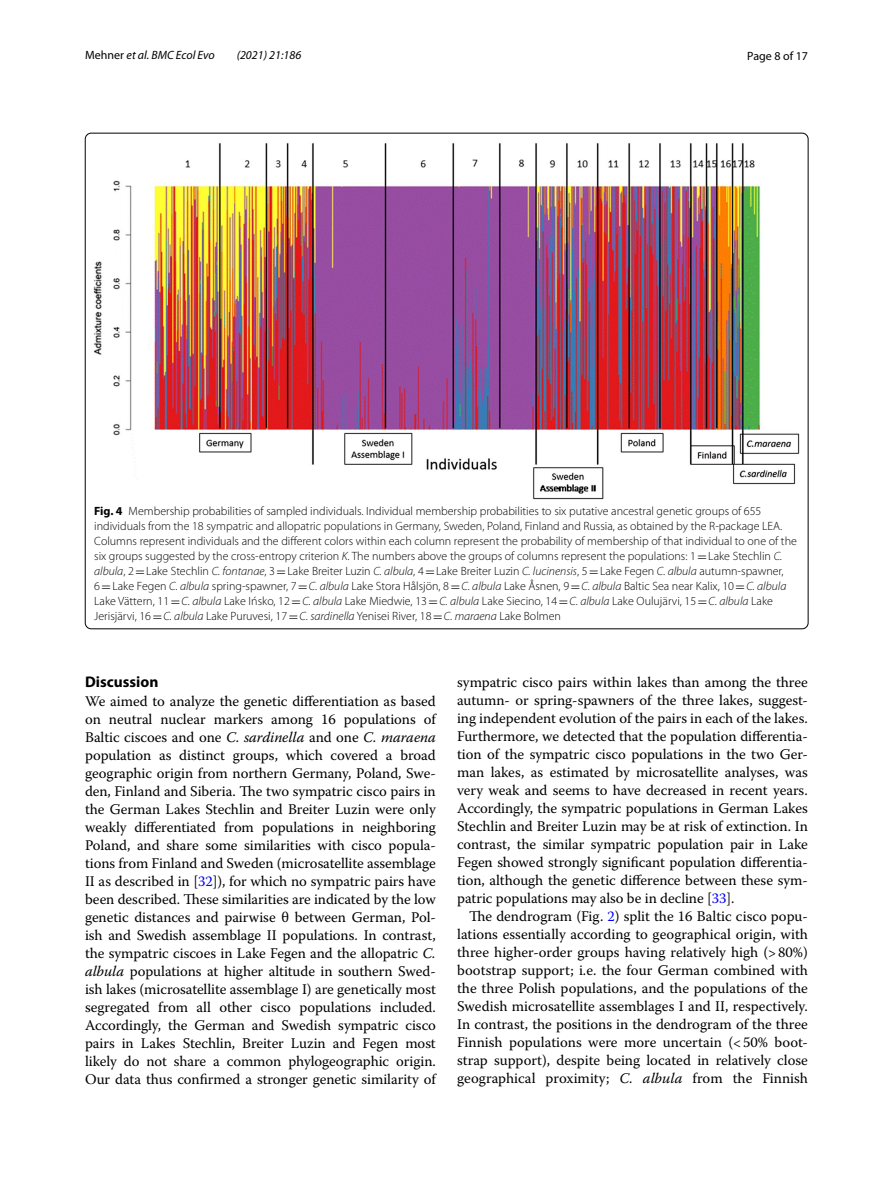
<style>
.page{position:relative;width:893px;height:1187px;background:#fff}
.page>*{position:absolute;margin:0;border:0;box-sizing:border-box;transform-origin:0 0}
.t1{font:700 15.45px "Myriad Pro";color:#000}
.t2{font:14.7px/18px "Warnock Pro";letter-spacing:-.005em;color:#000;text-align:justify}
.t3{font:300 12px/15px "Myriad Pro";color:#000}
.t4{font:italic 12px "Myriad Pro";color:#000}
.t5{font:12px "Myriad Pro";color:#000}
.s1{font-style:normal}
.s2{font-weight:700}
.s3{font-style:italic}
.s4{font-family:"MTSY";font-weight:400}
.s5{color:#00f}
</style>
<div class="page">
<img style="left:94px;top:143px;width:706px;height:356px">
<p class="t4" style="left:85px;top:48px;width:131px"><span class="s1">Mehner</span> et al. BMC Ecol Evo</p>
<p class="t4" style="left:237px;top:48px;width:66px">(2021) 21:186</p>
<p class="t5" style="left:747px;top:48px;width:62px">Page 8 of 17</p>
<p class="t3" style="left:94px;top:503px;width:704px"><span class="s2">Fig. 4</span> Membership probabilities of sampled individuals. Individual membership probabilities to six putative ancestral genetic groups of 655 individuals from the 18 sympatric and allopatric populations in Germany, Sweden, Poland, Finland and Russia, as obtained by the R-package LEA.<br>Columns represent individuals and the different colors within each column represent the probability of membership of that individual to one of the six groups suggested by the cross-entropy criterion <span class="s3">K</span>. The numbers above the groups of columns represent the populations: 1<span class="s4">=</span>Lake Stechlin <span class="s3">C. albula</span>, 2<span class="s4">=</span>Lake Stechlin <span class="s3">C. fontanae</span>, 3<span class="s4">=</span>Lake Breiter Luzin <span class="s3">C. albula</span>, 4<span class="s4">=</span>Lake Breiter Luzin <span class="s3">C. lucinensis</span>, 5<span class="s4">=</span>Lake Fegen <span class="s3">C. albula</span> autumn-spawner, 6<span class="s4">=</span>Lake Fegen <span class="s3">C. albula</span> spring-spawner, 7<span class="s4">=</span><span class="s3">C. albula</span> Lake Stora Hålsjön, 8<span class="s4">=</span><span class="s3">C. albula</span> Lake Åsnen, 9<span class="s4">=</span><span class="s3">C. albula</span> Baltic Sea near Kalix, 10<span class="s4">=</span><span class="s3">C. albula </span>Lake Vättern, 11<span class="s4">=</span><span class="s3">C. albula</span> Lake Ińsko, 12<span class="s4">=</span><span class="s3">C. albula</span> Lake Miedwie, 13<span class="s4">=</span><span class="s3">C. albula</span> Lake Siecino, 14<span class="s4">=</span><span class="s3">C. albula</span> Lake Oulujärvi, 15<span class="s4">=</span><span class="s3">C. albula</span> Lake Jerisjärvi, 16<span class="s4">=</span><span class="s3">C. albula</span> Lake Puruvesi, 17<span class="s4">=</span><span class="s3">C. sardinella</span> Yenisei River, 18<span class="s4">=</span><span class="s3">C. maraena</span> Lake Bolmen</p>
<p class="t1" style="left:85px;top:672px;width:75px">Discussion</p>
<p class="t2" style="left:85px;top:691px;width:352px">We aimed to analyze the genetic differentiation as based on neutral nuclear markers among 16 populations of Baltic ciscoes and one <span class="s3">C. sardinella</span> and one <span class="s3">C. maraena </span>population as distinct groups, which covered a broad geographic origin from northern Germany, Poland, Swe&shy;den, Finland and Siberia. The two sympatric cisco pairs in the German Lakes Stechlin and Breiter Luzin were only weakly differentiated from populations in neighboring Poland, and share some similarities with cisco popula&shy;tions from Finland and Sweden (microsatellite assemblage II as described in [<span class="s5">32</span>]), for which no sympatric pairs have been described. These similarities are indicated by the low genetic distances and pairwise θ between German, Pol&shy;ish and Swedish assemblage II populations. In contrast, the sympatric ciscoes in Lake Fegen and the allopatric <span class="s3">C. albula</span> populations at higher altitude in southern Swed&shy;ish lakes (microsatellite assemblage I) are genetically most segregated from all other cisco populations included.<br>Accordingly, the German and Swedish sympatric cisco pairs in Lakes Stechlin, Breiter Luzin and Fegen most likely do not share a common phylogeographic origin.<br>Our data thus confirmed a stronger genetic similarity of</p>
<p class="t2" style="left:457px;top:672px;width:352px">sympatric cisco pairs within lakes than among the three autumn- or spring-spawners of the three lakes, suggest&shy;ing independent evolution of the pairs in each of the lakes.<br>Furthermore, we detected that the population differentia&shy;tion of the sympatric cisco populations in the two Ger&shy;man lakes, as estimated by microsatellite analyses, was very weak and seems to have decreased in recent years.<br>Accordingly, the sympatric populations in German Lakes Stechlin and Breiter Luzin may be at risk of extinction. In contrast, the similar sympatric population pair in Lake Fegen showed strongly significant population differentia&shy;tion, although the genetic difference between these sym&shy;patric populations may also be in decline [<span class="s5">33</span>].</p>
<p class="t2" style="left:457px;top:906px;width:352px;text-indent:12px">The dendrogram (Fig. <span class="s5">2</span>) split the 16 Baltic cisco popu&shy;lations essentially according to geographical origin, with three higher-order groups having relatively high (&gt;80%) bootstrap support; i.e. the four German combined with the three Polish populations, and the populations of the Swedish microsatellite assemblages I and II, respectively.<br>In contrast, the positions in the dendrogram of the three Finnish populations were more uncertain (&lt;50% boot&shy;strap support), despite being located in relatively close geographical proximity; <span class="s3">C. albula</span> from the Finnish</p>
</div>
